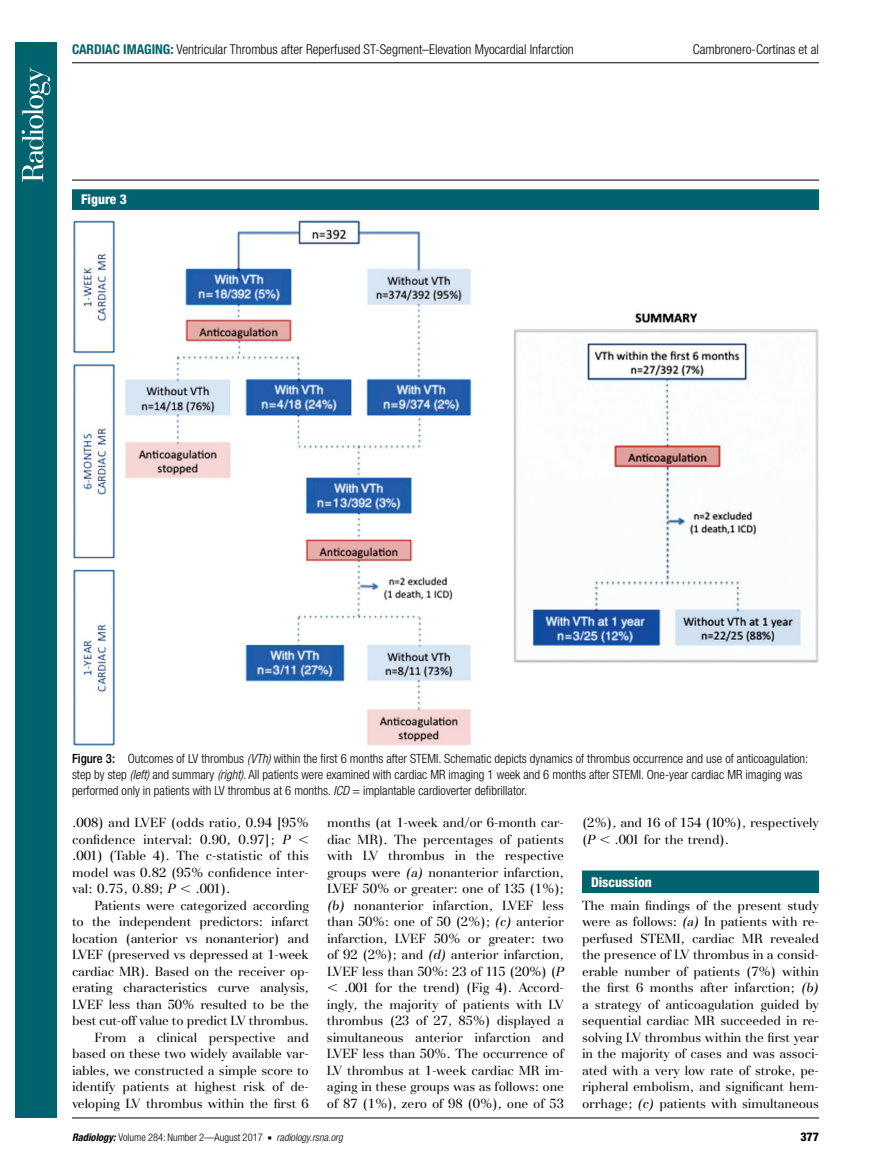
<style>
.page{position:relative;width:891px;height:1175px;background:#fff}
.page>*{position:absolute;margin:0;border:0;box-sizing:border-box;transform-origin:0 0}
.t1{font:300 condensed 13.5px "Helvetica Neue";color:#000}
.t2{font:800 condensed 13.5px "Helvetica Neue";color:#fff}
.t3{font:13.2px/16.5px "AT Basilia";letter-spacing:-.01em;color:#000;text-align:justify}
.t4{font:300 condensed 12.75px/15.8px "Helvetica Neue";color:#000}
.t5{font:800 condensed 12px "Helvetica Neue";color:#000}
.t6{font:300 condensed 10.5px "Helvetica Neue";color:#000}
.s1{font-weight:700;color:#00636d}
.s2{font-weight:500}
.s3{font-style:italic}
.s4{font-family:"Universal Greekwith Math Pi"}
.s5{font-weight:700;font-style:italic}
.s6{font-family:"Universal Newswith Comm Pi";font-weight:400;font-stretch:normal;font-size:6px}
</style>
<div class="page">
<hr style="left:72px;top:180px;width:747px;height:1px;background:#000">
<hr style="left:72px;top:1117px;width:747px;height:1px;background:#000">
<hr style="left:72px;top:62px;width:747px;height:1px;background:#000">
<div style="left:72px;top:189px;width:747px;height:21px;background:#00636d"></div>
<img style="left:73px;top:220px;width:746px;height:525px">
<div style="left:582px;top:870px;width:237px;height:23px;background:#00636d"></div>
<div style="left:15px;top:42px;width:42px;height:1075px;background:#00636d"></div>
<svg style="left:22px;top:68px;width:28px;height:114px"></svg>
<p class="t1" style="left:72px;top:41px;width:503px"><span class="s1">CARDIAC IMAGING:</span> Ventricular Thrombus after Reperfused ST-Segment–Elevation Myocardial Infarction</p>
<p class="t1" style="left:693px;top:41px;width:128px">Cambronero-Cortinas et al</p>
<p class="t2" style="left:81px;top:191px;width:47px">Figure 3</p>
<p class="t4" style="left:72px;top:751px;width:738px"><span class="s2">Figure 3:</span> Outcomes of LV thrombus <span class="s3">(VTh)</span> within the first 6 months after STEMI. Schematic depicts dynamics of thrombus occurrence and use of anticoagulation: step by step <span class="s3">(left)</span> and summary <span class="s3">(right)</span>. All patients were examined with cardiac MR imaging 1 week and 6 months after STEMI. One-year cardiac MR imaging was performed only in patients with LV thrombus at 6 months. <span class="s3">ICD</span> = implantable cardioverter defibrillator.</p>
<p class="t3" style="left:327px;top:814px;width:239px">months (at 1-week and/or 6-month car&shy;diac MR). The percentages of patients with LV thrombus in the respective groups were <span class="s3">(a)</span> nonanterior infarction, LVEF 50% or greater: one of 135 (1%); <span class="s3">(b)</span> nonanterior infarction, LVEF less than 50%: one of 50 (2%); <span class="s3">(c)</span> anterior infarction, LVEF 50% or greater: two of 92 (2%); and <span class="s3">(d)</span> anterior infarction, LVEF less than 50%: 23 of 115 (20%) (<span class="s3">P </span><span class="s4">,</span> .001 for the trend) (Fig 4). Accord&shy;ingly, the majority of patients with LV thrombus (23 of 27, 85%) displayed a simultaneous anterior infarction and LVEF less than 50%. The occurrence of LV thrombus at 1-week cardiac MR im&shy;aging in these groups was as follows: one of 87 (1%), zero of 98 (0%), one of 53</p>
<p class="t3" style="left:582px;top:814px;width:239px">(2%), and 16 of 154 (10%), respectively (<span class="s3">P</span> <span class="s4">,</span> .001 for the trend).</p>
<p class="t3" style="left:72px;top:814px;width:239px">.008) and LVEF (odds ratio, 0.94 [95% confidence interval: 0.90, 0.97]; <span class="s3">P</span> <span class="s4">, </span>.001) (Table 4). The c-statistic of this model was 0.82 (95% confidence inter&shy;val: 0.75, 0.89; <span class="s3">P</span> <span class="s4">,</span> .001).</p>
<p class="t3" style="left:72px;top:896px;width:239px;text-align:right">Patients were categorized according<br>to the independent predictors: infarct location (anterior vs nonanterior) and LVEF (preserved vs depressed at 1-week cardiac MR). Based on the receiver op&shy;erating characteristics curve analysis, LVEF less than 50% resulted to be the best cut-off value to predict LV thrombus.<br>From a clinical perspective and based on these two widely available var&shy;iables, we constructed a simple score to identify patients at highest risk of de&shy;veloping LV thrombus within the first 6</p>
<p class="t2" style="left:591px;top:873px;width:62px">Discussion</p>
<p class="t3" style="left:582px;top:896px;width:239px">The main findings of the present study were as follows: <span class="s3">(a)</span> In patients with re&shy;perfused STEMI, cardiac MR revealed the presence of LV thrombus in a consid&shy;erable number of patients (7%) within the first 6 months after infarction; <span class="s3">(b) </span>a strategy of anticoagulation guided by sequential cardiac MR succeeded in re&shy;solving LV thrombus within the first year in the majority of cases and was associ&shy;ated with a very low rate of stroke, pe&shy;ripheral embolism, and significant hem&shy;orrhage; <span class="s3">(c)</span> patients with simultaneous</p>
<p class="t6" style="left:72px;top:1130px;width:272px"><span class="s5">Radiology:</span> Volume 284: Number 2—August 2017 <span class="s6">n</span> <span class="s3">radiology.rsna.org</span></p>
<p class="t5" style="left:801px;top:1128px;width:20px">377</p>
</div>
